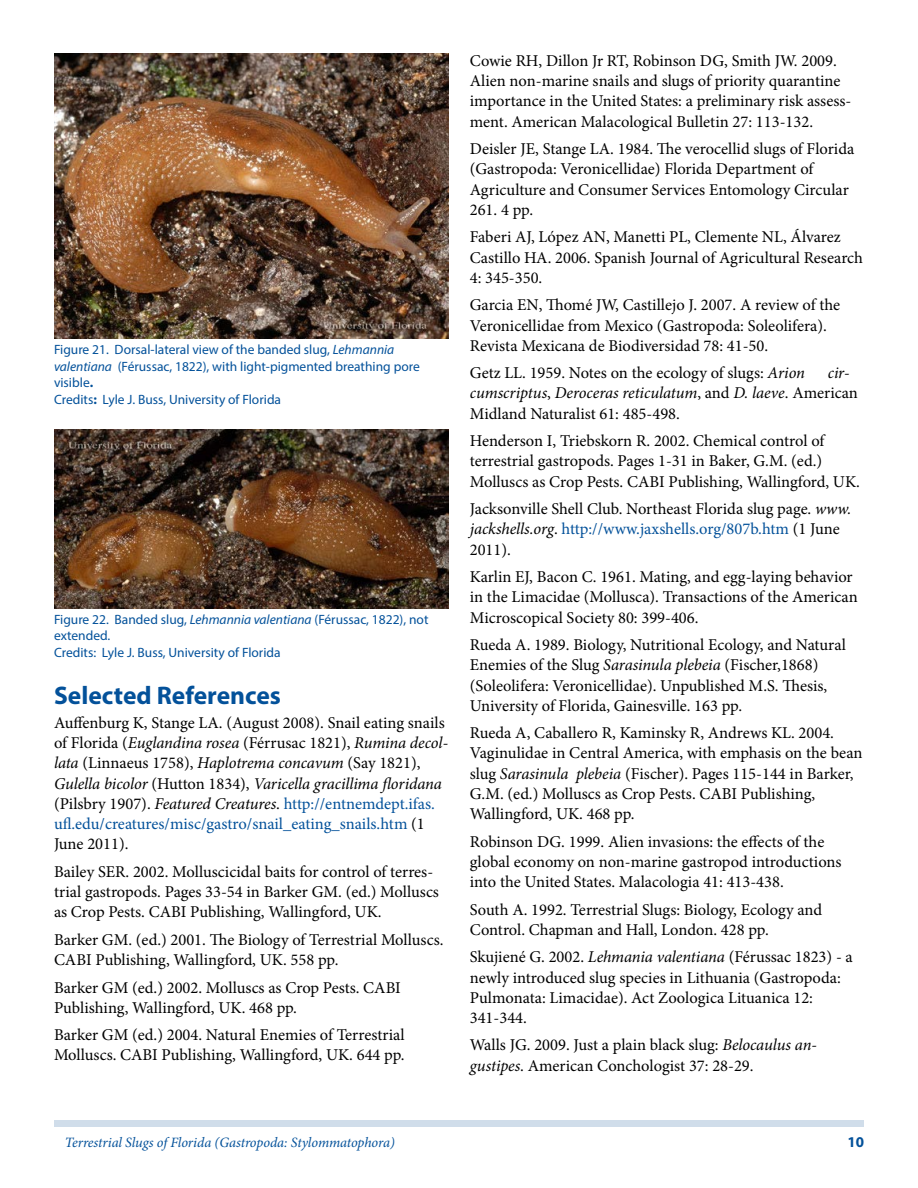
<style>
.page{position:relative;width:918px;height:1188px;background:#fff}
.page>*{position:absolute;margin:0;border:0;box-sizing:border-box;transform-origin:0 0}
.t1{font:700 25.5px "Myriad Pro";color:#03519a}
.t2{font:16.5px/20.2px "Minion Pro";color:#000}
.t3{font:italic 16.5px/20.2px "Minion Pro";letter-spacing:-.005em;color:#000}
.t4{font:700 15px "Myriad Pro";color:#03519a}
.t5{font:italic 14.25px "Minion Pro";letter-spacing:-.01em;color:#03519a}
.t6{font:13.5px/16.5px "Myriad Pro";color:#03519a}
.s1{font-style:italic}
.s2{font-weight:700}
.s3{color:#03519a}
.s4{font-style:normal}
</style>
<div class="page">
<div style="left:54px;top:1120px;width:810px;height:7px;background:#d0ddea"></div>
<img style="left:54px;top:54px;width:394px;height:285px">
<img style="left:54px;top:430px;width:394px;height:178px">
<p class="t6" style="left:54px;top:341px;width:367px">Figure 21. Dorsal-lateral view of the banded slug, <span class="s1">Lehmannia valentiana</span> (Férussac, 1822), with light-pigmented breathing pore visible<span class="s2">.<br></span>Credits<span class="s2">:</span> Lyle J. Buss, University of Florida</p>
<p class="t6" style="left:54px;top:611px;width:376px">Figure 22. Banded slug, <span class="s1">Lehmannia valentiana</span> (Férussac, 1822), not extended.<br>Credits: Lyle J. Buss, University of Florida</p>
<h1 class="t1" style="left:54px;top:679px;width:228px">Selected References</h1>
<p class="t2" style="left:54px;top:713px;width:396px">Auffenburg K, Stange LA. (August 2008). Snail eating snails of Florida (<span class="s1">Euglandina rosea</span> (Férrusac 1821), <span class="s1">Rumina decol&shy;lata</span> (Linnaeus 1758), <span class="s1">Haplotrema concavum</span> (Say 1821), <span class="s1">Gulella bicolor</span> (Hutton 1834), <span class="s1">Varicella gracillima floridana </span>(Pilsbry 1907). <span class="s1">Featured Creatures</span>. <span class="s3">http://entnemdept.ifas. ufl.edu/creatures/misc/gastro/snail_eating_snails.htm</span> (1<br>June 2011).</p>
<p class="t2" style="left:54px;top:862px;width:387px">Bailey SER. 2002. Molluscicidal baits for control of terres&shy;trial gastropods. Pages 33-54 in Barker GM. (ed.) Molluscs as Crop Pests. CABI Publishing, Wallingford, UK.</p>
<p class="t2" style="left:54px;top:930px;width:391px">Barker GM. (ed.) 2001. The Biology of Terrestrial Molluscs.<br>CABI Publishing, Wallingford, UK. 558 pp.</p>
<p class="t2" style="left:54px;top:977px;width:348px">Barker GM (ed.) 2002. Molluscs as Crop Pests. CABI<br>Publishing, Wallingford, UK. 468 pp.</p>
<p class="t2" style="left:54px;top:1025px;width:352px">Barker GM (ed.) 2004. Natural Enemies of Terrestrial<br>Molluscs. CABI Publishing, Wallingford, UK. 644 pp.</p>
<p class="t2" style="left:470px;top:51px;width:383px">Cowie RH, Dillon Jr RT, Robinson DG, Smith JW. 2009.<br>Alien non-marine snails and slugs of priority quarantine importance in the United States: a preliminary risk assess&shy;ment. American Malacological Bulletin 27: 113-132.</p>
<p class="t2" style="left:470px;top:139px;width:386px">Deisler JE, Stange LA. 1984. The verocellid slugs of Florida (Gastropoda: Veronicellidae) Florida Department of Agriculture and Consumer Services Entomology Circular 261. 4 pp.</p>
<p class="t2" style="left:470px;top:227px;width:395px">Faberi AJ, López AN, Manetti PL, Clemente NL, Álvarez<br>Castillo HA. 2006. Spanish Journal of Agricultural Research<br>4: 345-350.</p>
<p class="t2" style="left:470px;top:295px;width:372px">Garcia EN, Thomé JW, Castillejo J. 2007. A review of the<br>Veronicellidae from Mexico (Gastropoda: Soleolifera).<br>Revista Mexicana de Biodiversidad 78: 41-50.</p>
<p class="t2" style="left:470px;top:363px;width:337px">Getz LL. 1959. Notes on the ecology of slugs: <span class="s1">Arion</span></p>
<p class="t3" style="left:470px;top:363px;width:390px;text-indent:358px">cir&shy;cumscriptus<span class="s4">,</span> Deroceras reticulatum<span class="s4">, and</span> D. laeve<span class="s4">. American<br>Midland Naturalist 61: 485-498.</span></p>
<p class="t2" style="left:470px;top:431px;width:392px">Henderson I, Triebskorn R. 2002. Chemical control of terrestrial gastropods. Pages 1-31 in Baker, G.M. (ed.)<br>Molluscs as Crop Pests. CABI Publishing, Wallingford, UK.</p>
<p class="t2" style="left:470px;top:499px;width:383px">Jacksonville Shell Club. Northeast Florida slug page. <span class="s1">www. jackshells.org</span>. <span class="s3">http://www.jaxshells.org/807b.htm</span> (1 June<br>2011).</p>
<p class="t2" style="left:470px;top:567px;width:389px">Karlin EJ, Bacon C. 1961. Mating, and egg-laying behavior in the Limacidae (Mollusca). Transactions of the American<br>Microscopical Society 80: 399-406.</p>
<p class="t2" style="left:470px;top:635px;width:378px">Rueda A. 1989. Biology, Nutritional Ecology, and Natural Enemies of the Slug <span class="s1">Sarasinula plebeia</span> (Fischer,1868) (Soleolifera: Veronicellidae). Unpublished M.S. Thesis, University of Florida, Gainesville. 163 pp.</p>
<p class="t2" style="left:470px;top:723px;width:394px">Rueda A, Caballero R, Kaminsky R, Andrews KL. 2004.<br>Vaginulidae in Central America, with emphasis on the bean slug <span class="s1">Sarasinula plebeia</span> (Fischer). Pages 115-144 in Barker, G.M. (ed.) Molluscs as Crop Pests. CABI Publishing, Wallingford, UK. 468 pp.</p>
<p class="t2" style="left:470px;top:831px;width:373px">Robinson DG. 1999. Alien invasions: the effects of the global economy on non-marine gastropod introductions into the United States. Malacologia 41: 413-438.</p>
<p class="t2" style="left:470px;top:899px;width:354px">South A. 1992. Terrestrial Slugs: Biology, Ecology and<br>Control. Chapman and Hall, London. 428 pp.</p>
<p class="t2" style="left:470px;top:947px;width:385px">Skujiené G. 2002. <span class="s1">Lehmania valentiana</span> (Férussac 1823) - a newly introduced slug species in Lithuania (Gastropoda:<br>Pulmonata: Limacidae). Act Zoologica Lituanica 12:<br>341-344.</p>
<p class="t2" style="left:470px;top:1035px;width:349px">Walls JG. 2009. Just a plain black slug: <span class="s1">Belocaulus an&shy;gustipes</span>. American Conchologist 37: 28-29.</p>
<p class="t5" style="left:65px;top:1133px;width:331px">Terrestrial Slugs of Florida (Gastropoda: Stylommatophora)</p>
<p class="t4" style="left:847px;top:1133px;width:18px">10</p>
</div>
